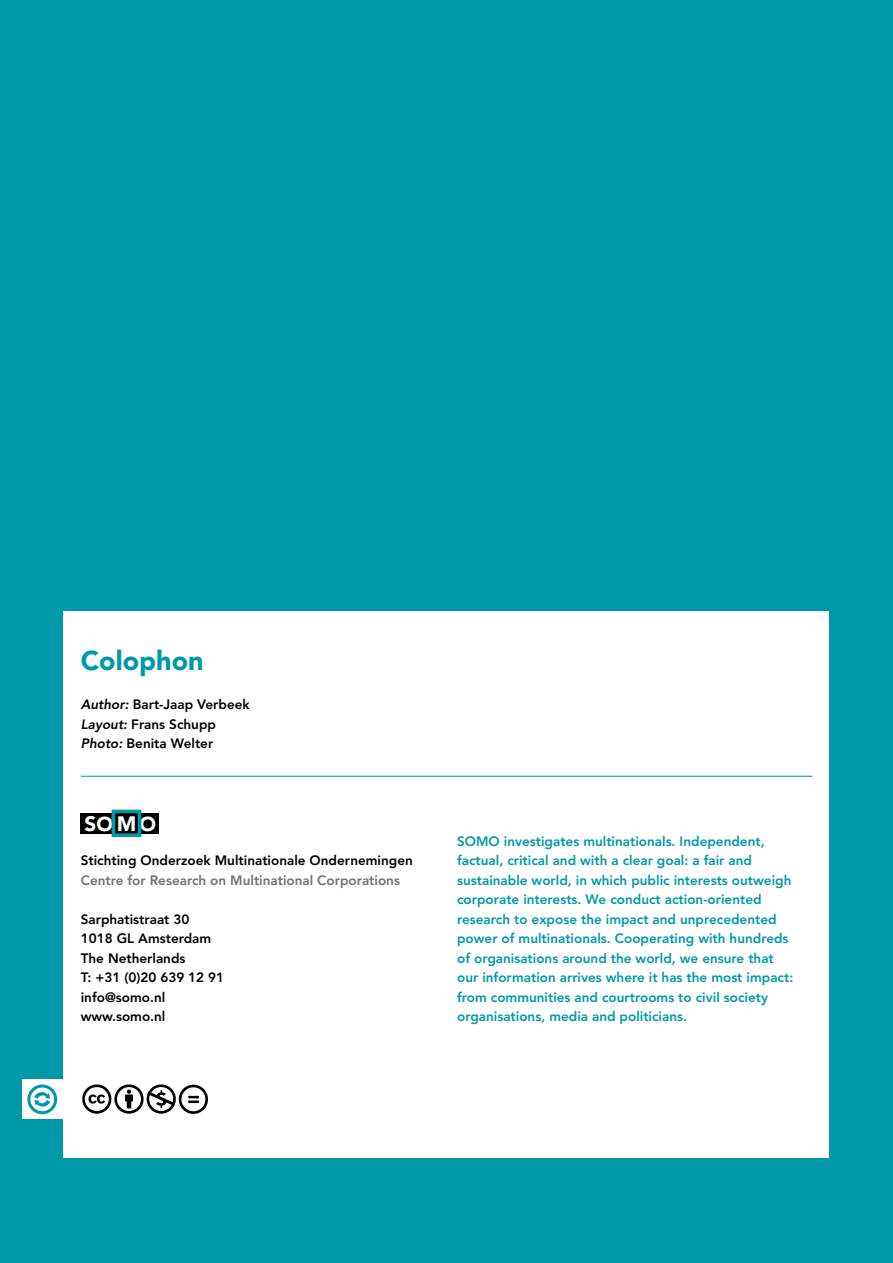
<style>
.page{position:relative;width:893px;height:1263px;background:#0099a9}
.page>*{position:absolute;margin:0;border:0;box-sizing:border-box;transform-origin:0 0}
.t1{font:900 27px "Avenir LT Std";color:#0099a9}
.t2{font:900 20.7px "Avenir LT Std";color:#fff}
.t3{font:800 13.5px/19.5px "Avenir LT Std";color:#0099a9}
.t4{font:800 13.5px/19.5px "Avenir LT Std";color:#000}
.t5{font:800 13.5px "Avenir LT Std";color:#707172}
.s1{font-style:italic}
.s2{font-size:19.95px}
</style>
<div class="page">
<div style="left:64px;top:612px;width:765px;height:546px;background:#fff"></div>
<div style="left:81px;top:813px;width:78px;height:21px;background:#000"></div>
<div style="left:112px;top:810px;width:29px;height:27px;border:4px solid #0099a9"></div>
<div style="left:23px;top:1080px;width:42px;height:39px;background:#fff"></div>
<svg style="left:82px;top:1084px;width:126px;height:30px"></svg>
<hr style="left:81px;top:776px;width:731px;height:1px;background:#0099a9">
<svg style="left:27px;top:1084px;width:30px;height:30px"></svg>
<h1 class="t1" style="left:81px;top:644px;width:124px">Colophon</h1>
<p class="t4" style="left:81px;top:695px;width:170px"><span class="s1">Author:</span> Bart-Jaap Verbeek<br><span class="s1">Layout:</span> Frans Schupp<br><span class="s1">Photo:</span> Benita Welter</p>
<h2 class="t2" style="left:85px;top:811px;width:73px">S<span class="s2">O</span> M <span class="s2">O</span></h2>
<p class="t4" style="left:81px;top:851px;width:334px">Stichting Onderzoek Multinationale Ondernemingen</p>
<p class="t5" style="left:81px;top:872px;width:321px">Centre for Research on Multinational Corporations</p>
<p class="t4" style="left:81px;top:909px;width:145px">Sarphatistraat 30<br>1018 GL Amsterdam<br>The Netherlands<br>T: +31 (0)20 639 12 91 info@somo.nl www.somo.nl</p>
<p class="t3" style="left:457px;top:831px;width:338px">SOMO investigates multinationals. Independent, factual, critical and with a clear goal: a fair and sustainable world, in which public interests outweigh corporate interests. We conduct action-oriented research to expose the impact and unprecedented power of multinationals. Cooperating with hundreds of organisations around the world, we ensure that our information arrives where it has the most impact: from communities and courtrooms to civil society organisations, media and politicians.</p>
</div>
